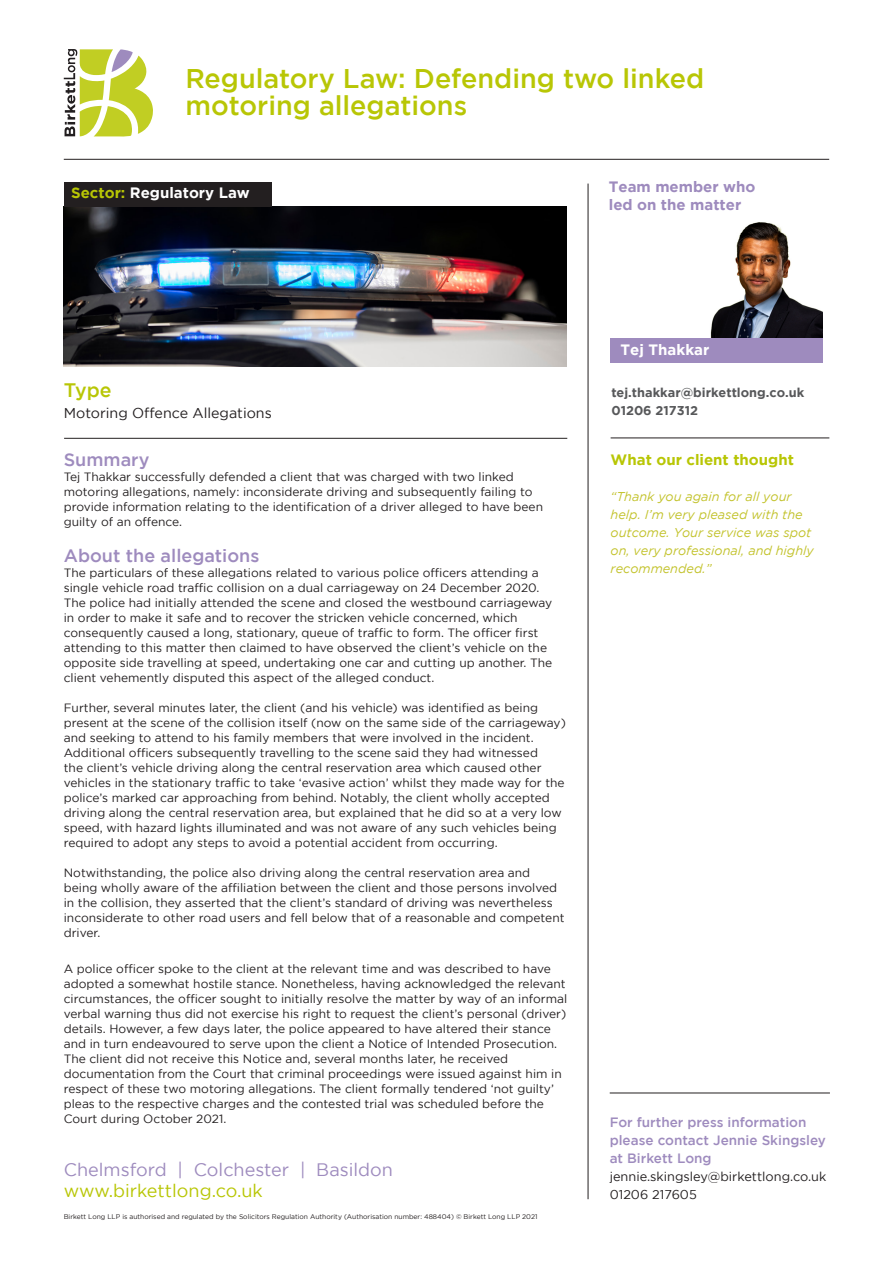
<style>
.page{position:relative;width:893px;height:1263px;background:#fff}
.page>*{position:absolute;margin:0;border:0;box-sizing:border-box;transform-origin:0 0}
.t1{font:500 27px/27px "Gotham";color:#b8c605}
.t2{font:500 19.5px "Gotham";color:#b8c605}
.t3{font:18px "Gotham";color:#9e8bbe}
.Subheading{font:500 18px "Gotham";color:#9e8bbe}
.t4{font:18px "Gotham";color:#b8c605}
.t5{font:700 15px "Gotham";color:#fff}
.t6{font:700 15px/18px "Gotham";color:#9e8bbe}
.t7{font:700 15px "Gotham";color:#b8c605}
.t8{font:14.25px "Gotham";color:#231f20}
.t9{font:500 13.5px/18px "Gotham";color:#9e8bbe}
.t10{font:italic 12.75px/18px "Gotham";color:#c3c32d}
.t11{font:12.75px "Gotham";color:#231f20}
.t12{font:700 12.75px "Gotham";color:#57585a}
.Body_Copy{font:12px/15px "Gotham";color:#231f20}
.t13{font:6.75px "Gotham";color:#231f20}
.s1{color:#b8c605}
</style>
<div class="page">
<hr style="left:610px;top:1093px;width:220px;height:1px;background:#231f20">
<img style="left:64px;top:206px;width:503px;height:160px">
<hr style="left:588px;top:184px;width:1px;height:1015px;background:#231f20">
<hr style="left:64px;top:438px;width:503px;height:1px;background:#231f20">
<hr style="left:64px;top:159px;width:765px;height:1px;background:#231f20">
<div style="left:64px;top:182px;width:207px;height:24px;background:#231f20"></div>
<svg style="left:64px;top:49px;width:89px;height:87px"></svg>
<img style="left:694px;top:222px;width:129px;height:117px">
<div style="left:611px;top:339px;width:212px;height:24px;background:#9e8bbe"></div>
<hr style="left:611px;top:438px;width:218px;height:1px;background:#231f20">
<p class="t1" style="left:185px;top:65px;width:520px">Regulatory Law: Defending two linked motoring allegations</p>
<p class="t5" style="left:71px;top:184px;width:180px"><span class="s1">Sector:</span> Regulatory Law</p>
<p class="t6" style="left:609px;top:178px;width:148px">Team member who led on the matter</p>
<p class="t2" style="left:64px;top:379px;width:49px">Type</p>
<p class="t8" style="left:64px;top:405px;width:210px">Motoring Offence Allegations</p>
<p class="Subheading" style="left:64px;top:449px;width:87px">Summary</p>
<p class="Body_Copy" style="left:64px;top:469px;width:481px">Tej Thakkar successfully defended a client that was charged with two linked motoring allegations, namely: inconsiderate driving and subsequently failing to provide information relating to the identification of a driver alleged to have been guilty of an offence.</p>
<p class="Subheading" style="left:64px;top:545px;width:197px">About the allegations</p>
<p class="Body_Copy" style="left:64px;top:565px;width:490px">The particulars of these allegations related to various police officers attending a single vehicle road traffic collision on a dual carriageway on 24 December 2020.<br>The police had initially attended the scene and closed the westbound carriageway in order to make it safe and to recover the stricken vehicle concerned, which consequently caused a long, stationary, queue of traffic to form. The officer first attending to this matter then claimed to have observed the client’s vehicle on the opposite side travelling at speed, undertaking one car and cutting up another. The client vehemently disputed this aspect of the alleged conduct.</p>
<p class="Body_Copy" style="left:64px;top:700px;width:504px">Further, several minutes later, the client (and his vehicle) was identified as being present at the scene of the collision itself (now on the same side of the carriageway) and seeking to attend to his family members that were involved in the incident.<br>Additional officers subsequently travelling to the scene said they had witnessed<br>the client’s vehicle driving along the central reservation area which caused other vehicles in the stationary traffic to take ‘evasive action’ whilst they made way for the police’s marked car approaching from behind. Notably, the client wholly accepted driving along the central reservation area, but explained that he did so at a very low speed, with hazard lights illuminated and was not aware of any such vehicles being required to adopt any steps to avoid a potential accident from occurring.</p>
<p class="Body_Copy" style="left:64px;top:865px;width:502px">Notwithstanding, the police also driving along the central reservation area and being wholly aware of the affiliation between the client and those persons involved in the collision, they asserted that the client’s standard of driving was nevertheless inconsiderate to other road users and fell below that of a reasonable and competent driver.</p>
<p class="Body_Copy" style="left:64px;top:961px;width:505px">A police officer spoke to the client at the relevant time and was described to have adopted a somewhat hostile stance. Nonetheless, having acknowledged the relevant circumstances, the officer sought to initially resolve the matter by way of an informal verbal warning thus did not exercise his right to request the client’s personal (driver) details. However, a few days later, the police appeared to have altered their stance and in turn endeavoured to serve upon the client a Notice of Intended Prosecution.<br>The client did not receive this Notice and, several months later, he received documentation from the Court that criminal proceedings were issued against him in respect of these two motoring allegations. The client formally tendered ‘not guilty’ pleas to the respective charges and the contested trial was scheduled before the Court during October 2021.</p>
<p class="t3" style="left:64px;top:1160px;width:331px">Chelmsford | Colchester | Basildon</p>
<p class="t4" style="left:64px;top:1181px;width:201px">www.birkettlong.co.uk</p>
<p class="t13" style="left:64px;top:1213px;width:475px">Birkett Long LLP is authorised and regulated by the Solicitors Regulation Authority (Authorisation number: 488404) © Birkett Long LLP 2021</p>
<p class="t5" style="left:621px;top:341px;width:90px">Tej Thakkar</p>
<p class="t12" style="left:611px;top:385px;width:194px">tej.thakkar@birkettlong.co.uk</p>
<p class="t12" style="left:611px;top:403px;width:88px">01206 217312</p>
<p class="t7" style="left:611px;top:451px;width:185px">What our client thought</p>
<p class="t10" style="left:611px;top:488px;width:205px">“Thank you again for all your help. I’m very pleased with the outcome. Your service was spot on, very professional, and highly recommended.”</p>
<p class="t9" style="left:610px;top:1113px;width:218px">For further press information please contact Jennie Skingsley at Birkett Long</p>
<p class="t11" style="left:610px;top:1169px;width:218px">jennie.skingsley@birkettlong.co.uk</p>
<p class="t11" style="left:610px;top:1187px;width:89px">01206 217605</p>
</div>
